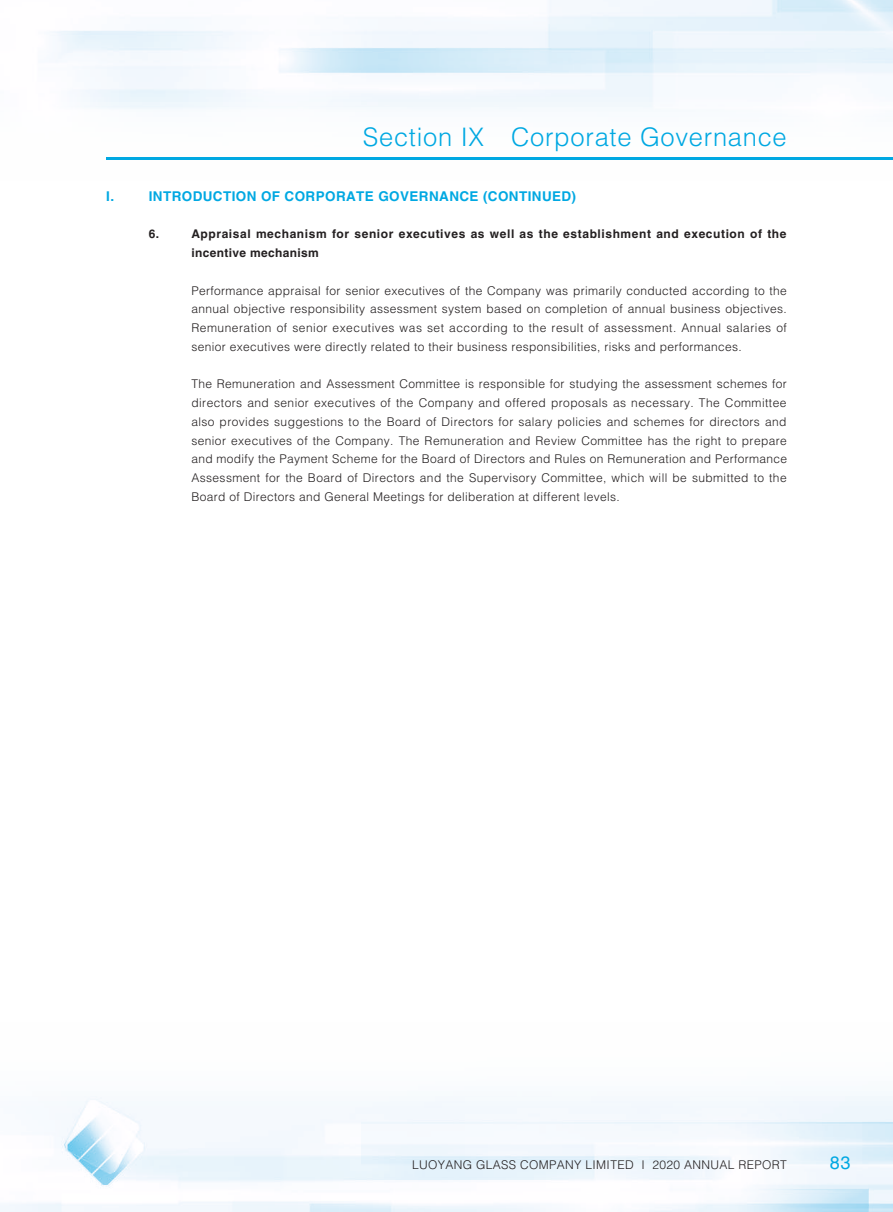
<style>
.page{position:relative;width:893px;height:1212px;background:#fff}
.page>*{position:absolute;margin:0;border:0;box-sizing:border-box;transform-origin:0 0}
.t1{font:300 25.5px "Helvetica LT Std";letter-spacing:.03em;color:#00a8e2}
.t2{font:18px "Helvetica LT Std";color:#00a8e2}
.t3{font:700 13.5px "Helvetica LT Std";letter-spacing:.03em;color:#00a8e2}
.t4{font:300 12px/18.8px "Helvetica LT Std";letter-spacing:.03em;color:#231f20;text-align:justify}
.t5{font:700 12px/18.8px "Helvetica LT Std";letter-spacing:.05em;color:#231f20}
</style>
<div class="page">
<img style="left:0;top:0;width:893px;height:1212px">
<hr style="left:106px;top:157px;width:787px;height:3px;background:#00a8e2">
<h1 class="t1" style="left:363px;top:121px;width:425px">Section IX Corporate Governance</h1>
<p class="t3" style="left:106px;top:188px;width:9px">I.</p>
<p class="t3" style="left:149px;top:188px;width:429px">INTRODUCTION OF CORPORATE GOVERNANCE (CONTINUED)</p>
<p class="t5" style="left:149px;top:225px;width:12px">6.</p>
<p class="t5" style="left:191px;top:225px;width:597px">Appraisal mechanism for senior executives as well as the establishment and execution of the incentive mechanism</p>
<p class="t4" style="left:191px;top:281px;width:597px">Performance appraisal for senior executives of the Company was primarily conducted according to the annual objective responsibility assessment system based on completion of annual business objectives.<br>Remuneration of senior executives was set according to the result of assessment. Annual salaries of senior executives were directly related to their business responsibilities, risks and performances.</p>
<p class="t4" style="left:191px;top:375px;width:597px">The Remuneration and Assessment Committee is responsible for studying the assessment schemes for directors and senior executives of the Company and offered proposals as necessary. The Committee also provides suggestions to the Board of Directors for salary policies and schemes for directors and senior executives of the Company. The Remuneration and Review Committee has the right to prepare and modify the Payment Scheme for the Board of Directors and Rules on Remuneration and Performance Assessment for the Board of Directors and the Supervisory Committee, which will be submitted to the Board of Directors and General Meetings for deliberation at different levels.</p>
<p class="t4" style="left:412px;top:1155px;width:376px">LUOYANG GLASS COMPANY LIMITED I 2020 ANNUAL REPORT</p>
<h2 class="t2" style="left:830px;top:1152px;width:22px">83</h2>
</div>
